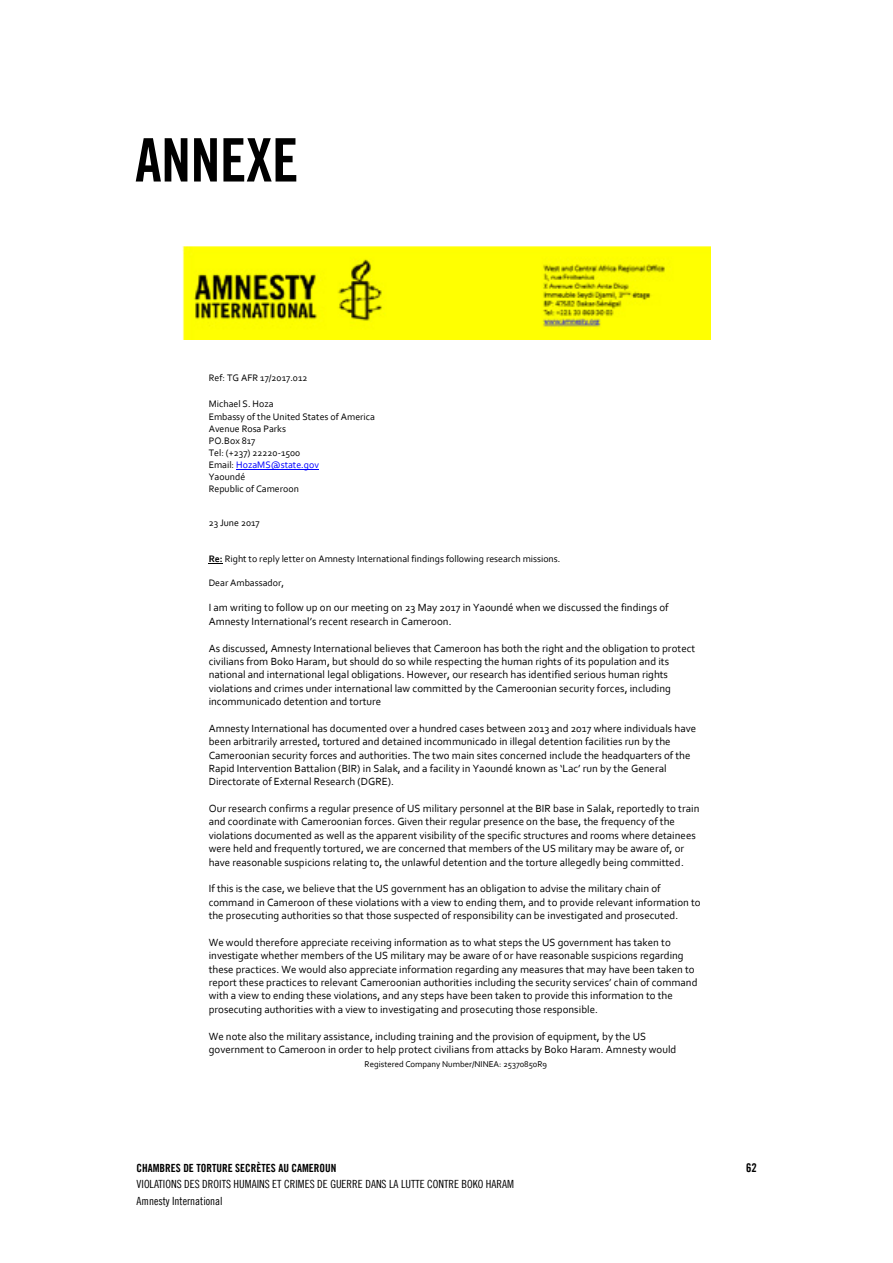
<style>
.page{position:relative;width:893px;height:1263px;background:#fff}
.page>*{position:absolute;margin:0;border:0;box-sizing:border-box;transform-origin:0 0}
.t1{font:60px "Amnesty Trade Gothic Bd Cn 20";letter-spacing:-.01em;color:#000}
.t2{font:12px "Amnesty Trade Gothic Bd Cn 20";color:#000}
.t3{font:11.25px/16.5px "Amnesty Trade Gothic Cn 18";color:#000}
.t4{font:11.25px "Amnesty Trade Gothic Bd Cn 20";color:#000}
.t5{font:10.95px/13.4px "Corbel";color:#000}
.t6{font:9.9px/12px "Corbel";color:#000}
.t7{font:8.85px "Corbel";letter-spacing:-.005em;color:#000}
.s1{color:#00f}
.s2{font-weight:700}
</style>
<div class="page">
<img style="left:182px;top:246px;width:529px;height:93px">
<hr style="left:236px;top:469px;width:83px;height:1px;background:#00f">
<svg style="left:209px;top:563px;width:14px;height:1px"></svg>
<h1 class="t1" style="left:135px;top:124px;width:165px">ANNEXE</h1>
<p class="t6" style="left:209px;top:371px;width:100px">Ref: TG AFR 17/2017.012</p>
<p class="t6" style="left:209px;top:397px;width:168px;line-height:13.2px">Michael S. Hoza<br>Embassy of the United States of America</p>
<p class="t6" style="left:209px;top:423px;width:112px">Avenue Rosa Parks<br>PO.Box 817<br>Tel: (+237) 22220-1500<br>Email: <span class="s1">HozaMS@state.gov<br></span>Yaoundé<br>Republic of Cameroon</p>
<p class="t6" style="left:209px;top:517px;width:53px">23 June 2017</p>
<p class="t6" style="left:209px;top:553px;width:353px"><span class="s2">Re:</span> Right to reply letter on Amnesty International findings following research missions.</p>
<p class="t6" style="left:209px;top:577px;width:77px">Dear Ambassador,</p>
<p class="t5" style="left:209px;top:601px;width:461px">I am writing to follow up on our meeting on 23 May 2017 in Yaoundé when we discussed the findings of<br>Amnesty International’s recent research in Cameroon.</p>
<p class="t5" style="left:209px;top:641px;width:488px">As discussed, Amnesty International believes that Cameroon has both the right and the obligation to protect civilians from Boko Haram, but should do so while respecting the human rights of its population and its national and international legal obligations. However, our research has identified serious human rights violations and crimes under international law committed by the Cameroonian security forces, including incommunicado detention and torture</p>
<p class="t5" style="left:209px;top:721px;width:489px">Amnesty International has documented over a hundred cases between 2013 and 2017 where individuals have been arbitrarily arrested, tortured and detained incommunicado in illegal detention facilities run by the Cameroonian security forces and authorities. The two main sites concerned include the headquarters of the Rapid Intervention Battalion (BIR) in Salak, and a facility in Yaoundé known as ‘Lac’ run by the General Directorate of External Research (DGRE).</p>
<p class="t5" style="left:209px;top:801px;width:492px">Our research confirms a regular presence of US military personnel at the BIR base in Salak, reportedly to train and coordinate with Cameroonian forces. Given their regular presence on the base, the frequency of the violations documented as well as the apparent visibility of the specific structures and rooms where detainees were held and frequently tortured, we are concerned that members of the US military may be aware of, or have reasonable suspicions relating to, the unlawful detention and the torture allegedly being committed.</p>
<p class="t5" style="left:209px;top:882px;width:493px">If this is the case, we believe that the US government has an obligation to advise the military chain of command in Cameroon of these violations with a view to ending them, and to provide relevant information to the prosecuting authorities so that those suspected of responsibility can be investigated and prosecuted.</p>
<p class="t5" style="left:209px;top:935px;width:490px">We would therefore appreciate receiving information as to what steps the US government has taken to investigate whether members of the US military may be aware of or have reasonable suspicions regarding these practices. We would also appreciate information regarding any measures that may have been taken to report these practices to relevant Cameroonian authorities including the security services’ chain of command with a view to ending these violations, and any steps have been taken to provide this information to the prosecuting authorities with a view to investigating and prosecuting those responsible.</p>
<p class="t5" style="left:209px;top:1029px;width:469px">We note also the military assistance, including training and the provision of equipment, by the US government to Cameroon in order to help protect civilians from attacks by Boko Haram. Amnesty would</p>
<p class="t7" style="left:365px;top:1058px;width:184px">Registered Company Number/NINEA: 25370850R9</p>
<p class="t4" style="left:136px;top:1161px;width:201px">CHAMBRES DE TORTURE SECRÈTES AU CAMEROUN</p>
<p class="t2" style="left:746px;top:1160px;width:12px">62</p>
<p class="t3" style="left:136px;top:1176px;width:379px">VIOLATIONS DES DROITS HUMAINS ET CRIMES DE GUERRE DANS LA LUTTE CONTRE BOKO HARAM<br>Amnesty International</p>
</div>
